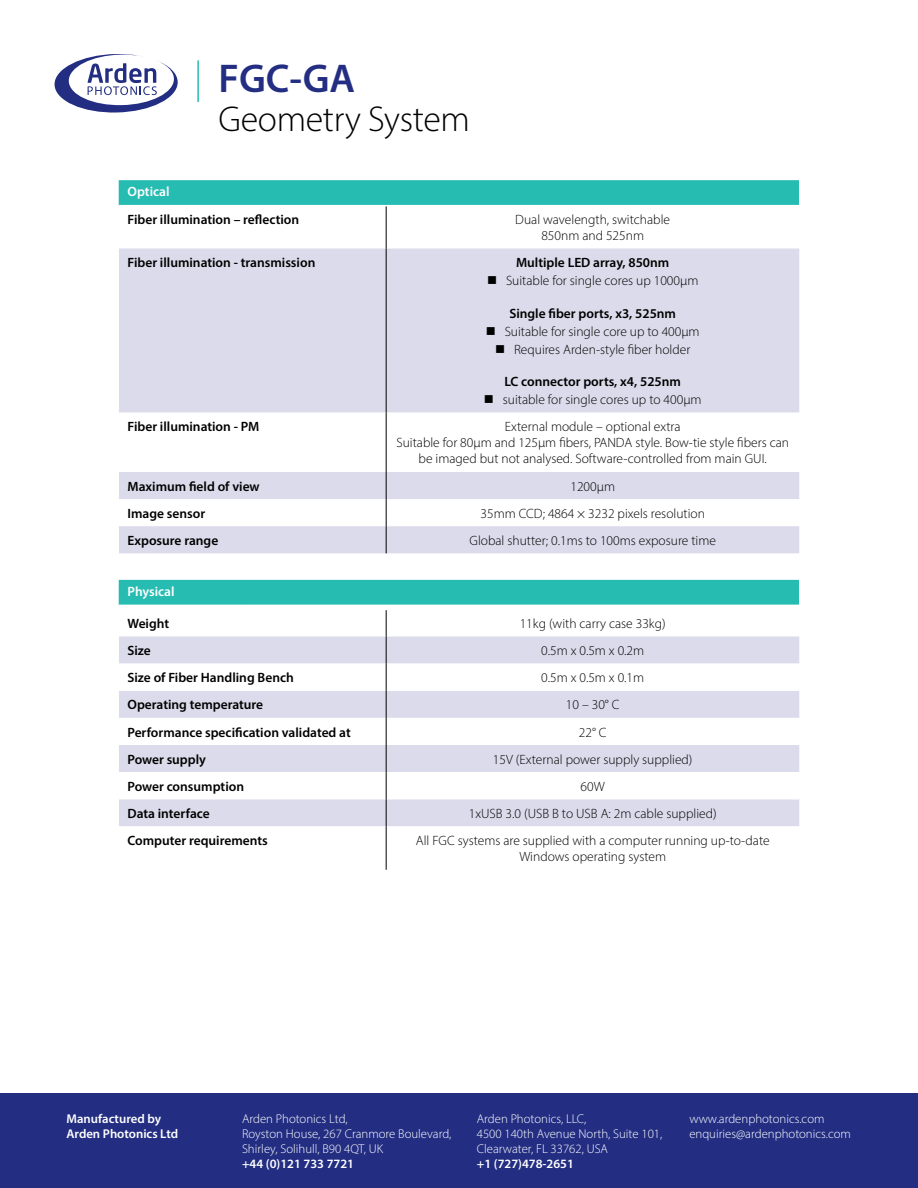
<style>
.page{position:relative;width:918px;height:1188px;background:#fff}
.page>*{position:absolute;margin:0;border:0;box-sizing:border-box;transform-origin:0 0}
.t1{font:600 40.35px "Myriad Pro";color:#232e83}
.t2{font:300 36px "Myriad Pro";letter-spacing:-.01em;color:#000}
.t3{font:300 13.5px/16.2px "Myriad Pro";color:#000;text-align:center}
.t4{font:600 13.5px "Myriad Pro";color:#000}
.t5{font:600 13.5px "Myriad Pro";color:#fff}
.t6{font:300 12.75px/15px "Myriad Pro";color:#fff}
.t7{font:600 12.75px/15px "Myriad Pro";color:#fff}
</style>
<div class="page">
<div style="left:0;top:1093px;width:918px;height:95px;background:#232e83"></div>
<svg style="left:55px;top:54px;width:123px;height:59px"></svg>
<hr style="left:197px;top:60px;width:2px;height:42px;background:#27bcb2">
<svg style="left:119px;top:249px;width:680px;height:304px;fill:#dbdbeb"></svg>
<hr style="left:386px;top:205px;width:1px;height:44px;background:#000">
<hr style="left:386px;top:249px;width:1px;height:163px;background:#000">
<hr style="left:386px;top:412px;width:1px;height:60px;background:#000">
<svg style="left:386px;top:472px;width:1px;height:81px"></svg>
<svg style="left:119px;top:580px;width:680px;height:246px"></svg>
<hr style="left:386px;top:826px;width:1px;height:44px;background:#000">
<hr style="left:119px;top:609px;width:267px;height:1px;background:#fff">
<hr style="left:386px;top:609px;width:413px;height:1px;background:#fff">
<svg style="left:119px;top:180px;width:680px;height:25px;background:#29bcb2"></svg>
<hr style="left:242px;top:205px;width:557px;height:1px;background:#fff">
<p class="t5" style="left:128px;top:183px;width:44px">Optical</p>
<h1 class="t1" style="left:219px;top:53px;width:138px">FGC-GA</h1>
<h2 class="t2" style="left:219px;top:98px;width:253px">Geometry System</h2>
<p class="t4" style="left:127px;top:211px;width:173px">Fiber illumination – reflection</p>
<p class="t3" style="left:515px;top:211px;width:156px">Dual wavelength, switchable<br>850nm and 525nm</p>
<p class="t4" style="left:127px;top:254px;width:189px">Fiber illumination - transmission</p>
<p class="t4" style="left:516px;top:254px;width:155px">Multiple LED array, 850nm</p>
<p class="t3" style="left:487px;top:272px;width:213px">■ Suitable for single cores up 1000µm</p>
<p class="t4" style="left:509px;top:304px;width:168px">Single fiber ports, x3, 525nm</p>
<p class="t3" style="left:486px;top:323px;width:215px">■ Suitable for single core up to 400µm</p>
<p class="t3" style="left:495px;top:341px;width:197px">■ Requires Arden-style fiber holder</p>
<p class="t4" style="left:504px;top:373px;width:178px">LC connector ports, x4, 525nm</p>
<p class="t3" style="left:484px;top:391px;width:219px">■ suitable for single cores up to 400µm</p>
<p class="t4" style="left:127px;top:418px;width:133px">Fiber illumination - PM</p>
<p class="t3" style="left:396px;top:418px;width:394px">External module – optional extra<br>Suitable for 80µm and 125µm fibers, PANDA style. Bow-tie style fibers can be imaged but not analysed. Software-controlled from main GUI.</p>
<p class="t4" style="left:128px;top:477px;width:134px">Maximum field of view</p>
<p class="t3" style="left:570px;top:478px;width:46px">1200µm</p>
<p class="t4" style="left:128px;top:505px;width:79px">Image sensor</p>
<p class="t3" style="left:481px;top:505px;width:226px">35mm CCD; 4864 × 3232 pixels resolution</p>
<p class="t4" style="left:128px;top:532px;width:92px">Exposure range</p>
<p class="t3" style="left:470px;top:532px;width:248px">Global shutter; 0.1ms to 100ms exposure time</p>
<p class="t5" style="left:128px;top:583px;width:49px">Physical</p>
<p class="t4" style="left:127px;top:615px;width:43px">Weight</p>
<p class="t3" style="left:520px;top:615px;width:147px">11kg (with carry case 33kg)</p>
<p class="t4" style="left:127px;top:642px;width:25px">Size</p>
<p class="t3" style="left:541px;top:642px;width:105px">0.5m x 0.5m x 0.2m</p>
<p class="t4" style="left:127px;top:669px;width:168px">Size of Fiber Handling Bench</p>
<p class="t3" style="left:541px;top:670px;width:105px">0.5m x 0.5m x 0.1m</p>
<p class="t4" style="left:127px;top:696px;width:137px">Operating temperature</p>
<p class="t3" style="left:566px;top:697px;width:55px">10 – 30° C</p>
<p class="t4" style="left:127px;top:723px;width:225px">Performance specification validated at</p>
<p class="t3" style="left:579px;top:724px;width:29px">22° C</p>
<p class="t4" style="left:127px;top:751px;width:80px">Power supply</p>
<p class="t3" style="left:493px;top:751px;width:201px">15V (External power supply supplied)</p>
<p class="t4" style="left:127px;top:778px;width:118px">Power consumption</p>
<p class="t3" style="left:581px;top:778px;width:26px">60W</p>
<p class="t4" style="left:127px;top:805px;width:84px">Data interface</p>
<p class="t3" style="left:469px;top:805px;width:249px">1xUSB 3.0 (USB B to USB A: 2m cable supplied)</p>
<p class="t4" style="left:127px;top:832px;width:142px">Computer requirements</p>
<p class="t3" style="left:416px;top:832px;width:355px">All FGC systems are supplied with a computer running up-to-date<br>Windows operating system</p>
<p class="t7" style="left:67px;top:1111px;width:113px">Manufactured by<br>Arden Photonics Ltd</p>
<p class="t6" style="left:689px;top:1111px;width:163px">www.ardenphotonics.com enquiries@ardenphotonics.com</p>
<p class="t6" style="left:477px;top:1111px;width:187px">Arden Photonics, LLC,<br>4500 140th Avenue North, Suite 101,<br>Clearwater, FL 33762, USA</p>
<p class="t7" style="left:477px;top:1156px;width:99px">+1 (727)478-2651</p>
<p class="t6" style="left:242px;top:1111px;width:211px">Arden Photonics Ltd,<br>Royston House, 267 Cranmore Boulevard,<br>Shirley, Solihull, B90 4QT, UK</p>
<p class="t7" style="left:242px;top:1156px;width:114px">+44 (0)121 733 7721</p>
</div>
